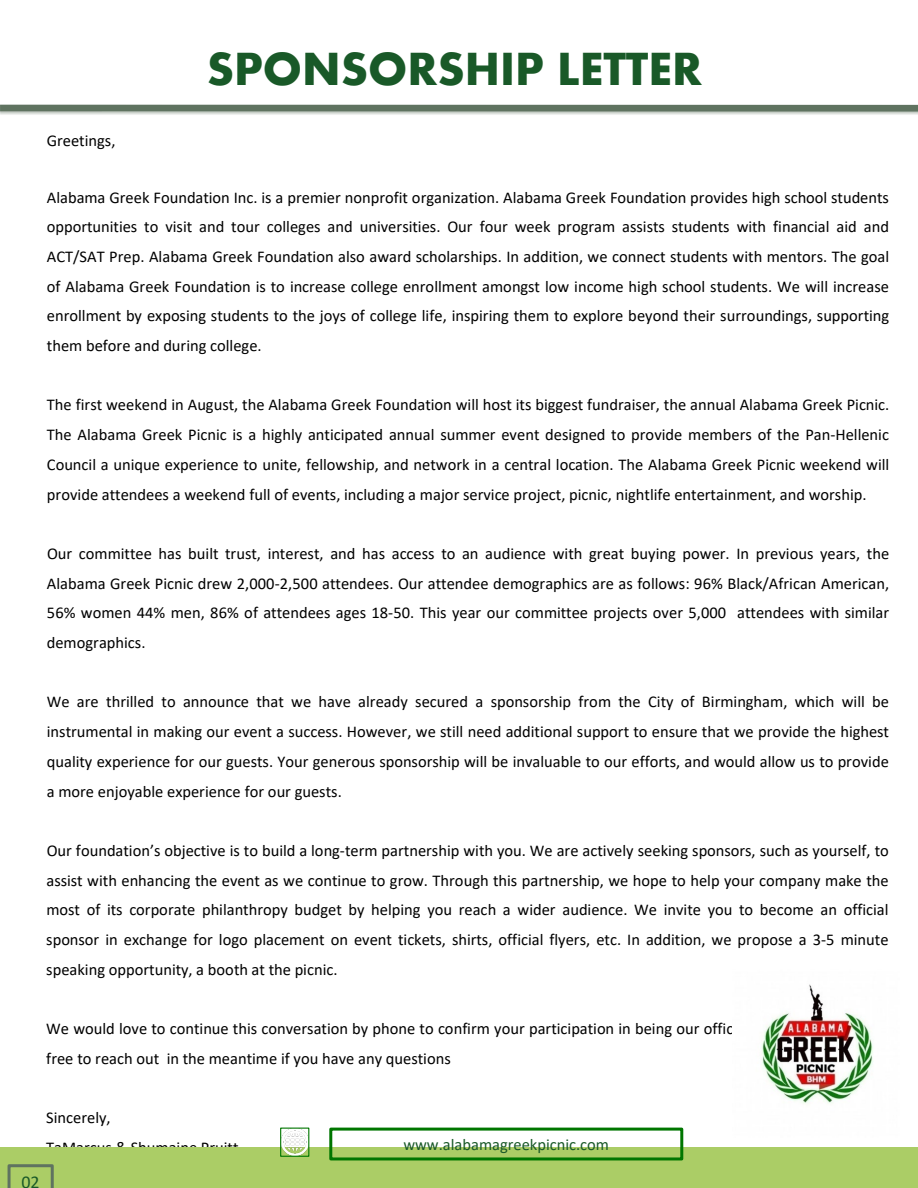
<style>
.page{position:relative;width:918px;height:1188px;background:#fff}
.page>*{position:absolute;margin:0;border:0;box-sizing:border-box;transform-origin:0 0}
.t1{font:700 48px "Aharoni";color:#195928}
.t2{font:18px "Calibri";color:#195928}
.t3{font:16.5px/29.7px "Calibri";color:#000;text-align:justify}
.t4{font:16.5px "Calibri";color:#195928}
</style>
<div class="page">
<div style="left:0;top:105px;width:918px;height:7px;background:#5f7360"></div>
<div style="left:0;top:1148px;width:918px;height:40px;background:#abcd66"></div>
<svg style="left:8px;top:1164px;width:46px;height:24px"></svg>
<div style="left:329px;top:1128px;width:354px;height:32px;border:3px solid #007600"></div>
<img style="left:282px;top:1130px;width:25px;height:25px">
<div style="left:280px;top:1128px;width:29px;height:29px;border:1px solid #007600"></div>
<img style="left:761px;top:984px;width:112px;height:120px">
<p class="t3" style="left:47px;top:126px;width:70px">Greetings,</p>
<p class="t1" style="left:207px;top:39px;width:497px">SPONSORSHIP LETTER</p>
<p class="t3" style="left:47px;top:182px;width:844px">Alabama Greek Foundation Inc. is a premier nonprofit organization. Alabama Greek Foundation provides high school students opportunities to visit and tour colleges and universities. Our four week program assists students with financial aid and ACT/SAT Prep. Alabama Greek Foundation also award scholarships. In addition, we connect students with mentors. The goal of Alabama Greek Foundation is to increase college enrollment amongst low income high school students. We will increase enrollment by exposing students to the joys of college life, inspiring them to explore beyond their surroundings, supporting them before and during college.</p>
<p class="t3" style="left:47px;top:390px;width:844px">The first weekend in August, the Alabama Greek Foundation will host its biggest fundraiser, the annual Alabama Greek Picnic.<br>The Alabama Greek Picnic is a highly anticipated annual summer event designed to provide members of the Pan-Hellenic Council a unique experience to unite, fellowship, and network in a central location. The Alabama Greek Picnic weekend will provide attendees a weekend full of events, including a major service project, picnic, nightlife entertainment, and worship.</p>
<p class="t3" style="left:47px;top:538px;width:844px">Our committee has built trust, interest, and has access to an audience with great buying power. In previous years, the Alabama Greek Picnic drew 2,000-2,500 attendees. Our attendee demographics are as follows: 96% Black/African American, 56% women 44% men, 86% of attendees ages 18-50. This year our committee projects over 5,000 attendees with similar demographics.</p>
<p class="t3" style="left:47px;top:687px;width:844px">We are thrilled to announce that we have already secured a sponsorship from the City of Birmingham, which will be instrumental in making our event a success. However, we still need additional support to ensure that we provide the highest quality experience for our guests. Your generous sponsorship will be invaluable to our efforts, and would allow us to provide a more enjoyable experience for our guests.</p>
<p class="t3" style="left:46px;top:835px;width:844px">Our foundation’s objective is to build a long-term partnership with you. We are actively seeking sponsors, such as yourself, to assist with enhancing the event as we continue to grow. Through this partnership, we hope to help your company make the most of its corporate philanthropy budget by helping you reach a wider audience. We invite you to become an official sponsor in exchange for logo placement on event tickets, shirts, official flyers, etc. In addition, we propose a 3-5 minute speaking opportunity, a booth at the picnic.</p>
<p class="t3" style="left:46px;top:1013px;width:844px">We would love to continue this conversation by phone to confirm your participation in being our official event sponsor. Feel free to reach out in the meantime if you have any questions</p>
<p class="t3" style="left:46px;top:1103px;width:66px">Sincerely,</p>
<p class="t3" style="left:46px;top:1132px;width:194px">TaMarcus &amp; Shumaine Pruitt</p>
<p class="t2" style="left:22px;top:1169px;width:20px">02</p>
<p class="t4" style="left:403px;top:1133px;width:207px">www.alabamagreekpicnic.com</p>
</div>
